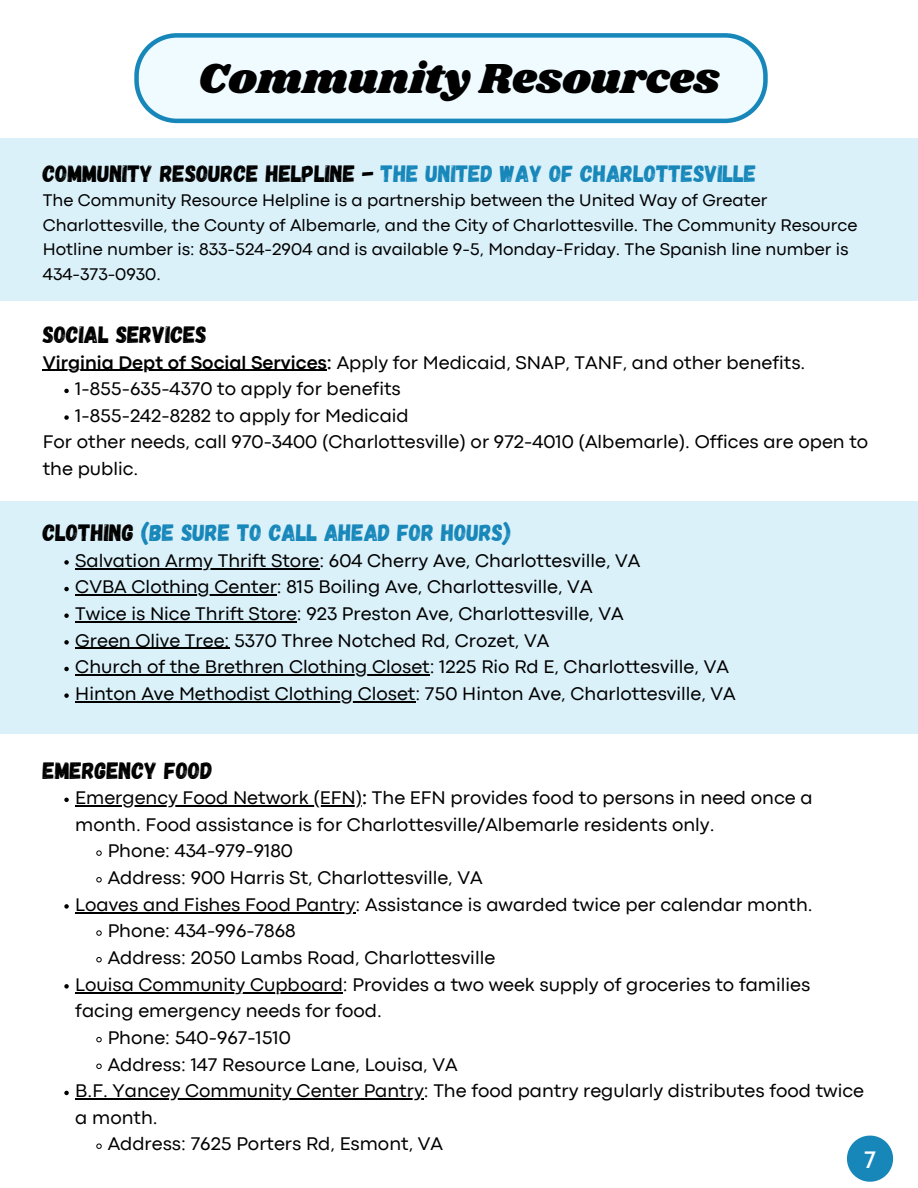
<style>
.page{position:relative;width:918px;height:1188px;background:#fff}
.page>*{position:absolute;margin:0;border:0;box-sizing:border-box;transform-origin:0 0}
.t1{font:43.5px "Shrikhand";color:#000}
.t2{font:25.2px "Josefin Sans";color:#fff}
.t3{font:23.55px "Gagalin";color:#1787ba}
.t4{font:23.55px "Gagalin";color:#000}
.t5{font:19.05px/26.7px "Codec Pro";color:#000}
.t6{font:17.55px/24.6px "Codec Pro";color:#000}
.s1{color:#000}
.s2{font-weight:700}
</style>
<div class="page">
<div style="left:0;top:501px;width:918px;height:232px;background:#dbf1fa"></div>
<div style="left:0;top:139px;width:918px;height:162px;background:#dbf1fa"></div>
<svg style="left:64px;top:389px;width:5px;height:4px"></svg>
<svg style="left:64px;top:415px;width:5px;height:5px"></svg>
<svg style="left:64px;top:560px;width:5px;height:5px"></svg>
<hr style="left:75px;top:568px;width:244px;height:1px;background:#000">
<svg style="left:64px;top:587px;width:5px;height:4px"></svg>
<hr style="left:75px;top:594px;width:202px;height:2px;background:#000">
<svg style="left:64px;top:613px;width:5px;height:5px"></svg>
<hr style="left:75px;top:621px;width:222px;height:2px;background:#000">
<svg style="left:64px;top:640px;width:5px;height:5px"></svg>
<hr style="left:75px;top:648px;width:154px;height:1px;background:#000">
<svg style="left:64px;top:667px;width:5px;height:4px"></svg>
<hr style="left:75px;top:674px;width:355px;height:2px;background:#000">
<svg style="left:64px;top:693px;width:5px;height:5px"></svg>
<hr style="left:75px;top:701px;width:340px;height:2px;background:#000">
<svg style="left:64px;top:798px;width:5px;height:4px"></svg>
<hr style="left:75px;top:805px;width:287px;height:2px;background:#000">
<svg style="left:96px;top:851px;width:6px;height:5px"></svg>
<svg style="left:96px;top:877px;width:6px;height:5px"></svg>
<svg style="left:64px;top:904px;width:5px;height:5px"></svg>
<hr style="left:75px;top:912px;width:281px;height:1px;background:#000">
<svg style="left:96px;top:930px;width:6px;height:6px"></svg>
<svg style="left:96px;top:957px;width:6px;height:5px"></svg>
<svg style="left:64px;top:984px;width:5px;height:5px"></svg>
<hr style="left:75px;top:992px;width:268px;height:1px;background:#000">
<svg style="left:96px;top:1037px;width:6px;height:5px"></svg>
<svg style="left:96px;top:1064px;width:6px;height:5px"></svg>
<svg style="left:64px;top:1091px;width:5px;height:4px"></svg>
<hr style="left:75px;top:1098px;width:349px;height:2px;background:#000">
<svg style="left:96px;top:1144px;width:6px;height:5px"></svg>
<hr style="left:43px;top:370px;width:284px;height:1px;background:#000">
<svg style="left:847px;top:1136px;width:46px;height:46px"></svg>
<svg style="left:134px;top:33px;width:634px;height:90px"></svg>
<p class="t1" style="left:198px;top:48px;width:523px">Community Resources</p>
<p class="t3" style="left:43px;top:158px;width:715px"><span class="s1">COMMUNITY RESOURCE HELPLINE -</span> THE UNITED WAY OF CHARLOTTESVILLE</p>
<p class="t6" style="left:43px;top:189px;width:816px">The Community Resource Helpline is a partnership between the United Way of Greater Charlottesville, the County of Albemarle, and the City of Charlottesville. The Community Resource Hotline number is: 833-524-2904 and is available 9-5, Monday-Friday. The Spanish line number is 434-373-0930.</p>
<p class="t4" style="left:43px;top:320px;width:166px">SOCIAL SERVICES</p>
<p class="t5" style="left:43px;top:350px;width:764px"><span class="s2">Virginia Dept of Social Services:</span> Apply for Medicaid, SNAP, TANF, and other benefits.</p>
<p class="t5" style="left:75px;top:377px;width:327px">1-855-635-4370 to apply for benefits</p>
<p class="t5" style="left:75px;top:404px;width:335px">1-855-242-8282 to apply for Medicaid</p>
<p class="t5" style="left:43px;top:430px;width:827px">For other needs, call 970-3400 (Charlottesville) or 972-4010 (Albemarle). Offices are open to the public.</p>
<p class="t3" style="left:43px;top:518px;width:470px"><span class="s1">CLOTHING</span> (BE SURE TO CALL AHEAD FOR HOURS)</p>
<p class="t5" style="left:75px;top:548px;width:567px">Salvation Army Thrift Store: 604 Cherry Ave, Charlottesville, VA</p>
<p class="t5" style="left:75px;top:575px;width:519px">CVBA Clothing Center: 815 Boiling Ave, Charlottesville, VA</p>
<p class="t5" style="left:75px;top:602px;width:550px">Twice is Nice Thrift Store: 923 Preston Ave, Charlottesville, VA</p>
<p class="t5" style="left:75px;top:628px;width:476px">Green Olive Tree: 5370 Three Notched Rd, Crozet, VA</p>
<p class="t5" style="left:75px;top:655px;width:655px">Church of the Brethren Clothing Closet: 1225 Rio Rd E, Charlottesville, VA</p>
<p class="t5" style="left:75px;top:682px;width:662px">Hinton Ave Methodist Clothing Closet: 750 Hinton Ave, Charlottesville, VA</p>
<p class="t4" style="left:43px;top:755px;width:171px">EMERGENCY FOOD</p>
<p class="t5" style="left:75px;top:786px;width:739px">Emergency Food Network (EFN)<span class="s2">:</span> The EFN provides food to persons in need once a month. Food assistance is for Charlottesville/Albemarle residents only.</p>
<p class="t5" style="left:108px;top:839px;width:187px">Phone: 434-979-9180</p>
<p class="t5" style="left:108px;top:866px;width:376px">Address: 900 Harris St, Charlottesville, VA</p>
<p class="t5" style="left:75px;top:892px;width:739px">Loaves and Fishes Food Pantry: Assistance is awarded twice per calendar month.</p>
<p class="t5" style="left:108px;top:919px;width:189px">Phone: 434-996-7868</p>
<p class="t5" style="left:108px;top:946px;width:389px">Address: 2050 Lambs Road, Charlottesville</p>
<p class="t5" style="left:75px;top:972px;width:736px">Louisa Community Cupboard: Provides a two week supply of groceries to families facing emergency needs for food.</p>
<p class="t5" style="left:108px;top:1026px;width:185px">Phone: 540-967-1510</p>
<p class="t5" style="left:108px;top:1052px;width:351px">Address: 147 Resource Lane, Louisa, VA</p>
<p class="t5" style="left:75px;top:1079px;width:790px">B.F. Yancey Community Center Pantry: The food pantry regularly distributes food twice a month.</p>
<p class="t5" style="left:108px;top:1132px;width:337px">Address: 7625 Porters Rd, Esmont, VA</p>
<p class="t2" style="left:864px;top:1149px;width:14px">7</p>
</div>
